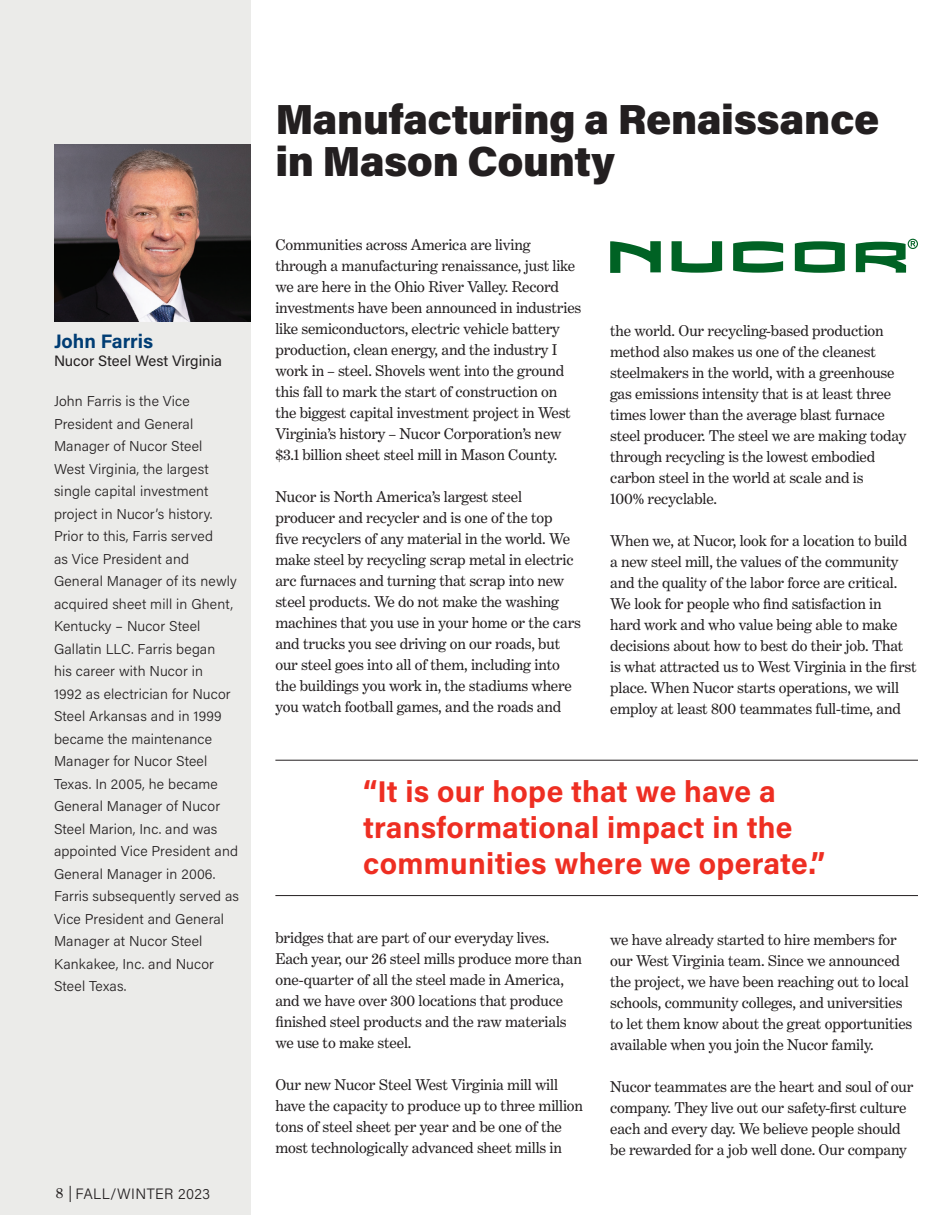
<style>
.page{position:relative;width:945px;height:1215px;background:#fff}
.page>*{position:absolute;margin:0;border:0;box-sizing:border-box;transform-origin:0 0}
.t1{font:900 42px/42px "Acumin Pro";letter-spacing:-.01em;color:#231f20}
.t2{font:700 30px/36px "Acumin Pro";letter-spacing:.01em;color:#ee2e22}
.t3{font:700 19.5px "Acumin Pro";letter-spacing:-.005em;color:#003d74}
.Para_No_Runts{font:15.75px/21px "Benton Modern";letter-spacing:-.01em;color:#231f20}
.t4{font:15px "Acumin Pro";color:#231f20}
.t5{font:300 15px "Acumin Pro";letter-spacing:.025em;color:#231f20}
.Bios{font:300 14.25px/22.5px "Acumin Pro";letter-spacing:.01em;color:#231f20}
.s1{font-family:"Benton Modern";font-weight:400}
</style>
<div class="page">
<div style="left:0;top:0;width:251px;height:1215px;background:#ebebe9"></div>
<svg style="left:70px;top:1186px;width:1px;height:16px"></svg>
<img style="left:54px;top:144px;width:197px;height:177px">
<hr style="left:275px;top:760px;width:643px;height:1px;background:#231f20">
<hr style="left:275px;top:895px;width:643px;height:1px;background:#231f20">
<svg style="left:672px;top:241px;width:50px;height:32px"></svg>
<svg style="left:733px;top:241px;width:50px;height:32px"></svg>
<svg style="left:795px;top:241px;width:50px;height:32px"></svg>
<svg style="left:610px;top:241px;width:51px;height:32px"></svg>
<svg style="left:856px;top:239px;width:62px;height:34px"></svg>
<p class="t3" style="left:54px;top:327px;width:101px">John Farris</p>
<p class="t4" style="left:54px;top:350px;width:170px">Nucor Steel West Virginia</p>
<p class="Bios" style="left:54px;top:389px;width:187px">John Farris is the Vice<br>President and General<br>Manager of Nucor Steel<br>West Virginia, the largest single capital investment project in Nucor’s history.<br>Prior to this, Farris served<br>as Vice President and<br>General Manager of its newly acquired sheet mill in Ghent,<br>Kentucky – Nucor Steel<br>Gallatin LLC. Farris began<br>his career with Nucor in<br>1992 as electrician for Nucor<br>Steel Arkansas and in 1999 became the maintenance<br>Manager for Nucor Steel<br>Texas. In 2005, he became<br>General Manager of Nucor<br>Steel Marion, Inc. and was appointed Vice President and<br>General Manager in 2006.<br>Farris subsequently served as<br>Vice President and General<br>Manager at Nucor Steel<br>Kankakee, Inc. and Nucor<br>Steel Texas.</p>
<p class="t5" style="left:56px;top:1183px;width:156px"><span class="s1">8</span> FALL/WINTER 2023</p>
<p class="t1" style="left:275px;top:96px;width:605px">Manufacturing a Renaissance in Mason County</p>
<p class="Para_No_Runts" style="left:275px;top:235px;width:307px">Communities across America are living through a manufacturing renaissance, just like we are here in the Ohio River Valley. Record investments have been announced in industries like semiconductors, electric vehicle battery production, clean energy, and the industry I work in – steel. Shovels went into the ground this fall to mark the start of construction on the biggest capital investment project in West Virginia’s history – Nucor Corporation’s new $3.1 billion sheet steel mill in Mason County.</p>
<p class="Para_No_Runts" style="left:275px;top:487px;width:307px">Nucor is North America’s largest steel producer and recycler and is one of the top<br>five recyclers of any material in the world. We make steel by recycling scrap metal in electric arc furnaces and turning that scrap into new steel products. We do not make the washing machines that you use in your home or the cars and trucks you see driving on our roads, but our steel goes into all of them, including into the buildings you work in, the stadiums where you watch football games, and the roads and</p>
<p class="Para_No_Runts" style="left:610px;top:320px;width:298px">the world. Our recycling-based production method also makes us one of the cleanest steelmakers in the world, with a greenhouse gas emissions intensity that is at least three times lower than the average blast furnace steel producer. The steel we are making today through recycling is the lowest embodied carbon steel in the world at scale and is<br>100% recyclable.</p>
<p class="Para_No_Runts" style="left:610px;top:530px;width:308px">When we, at Nucor, look for a location to build a new steel mill, the values of the community and the quality of the labor force are critical.<br>We look for people who find satisfaction in<br>hard work and who value being able to make decisions about how to best do their job. That is what attracted us to West Virginia in the first place. When Nucor starts operations, we will employ at least 800 teammates full-time, and</p>
<p class="t2" style="left:363px;top:772px;width:464px">“It is our hope that we have a transformational impact in the communities where we operate.”</p>
<p class="Para_No_Runts" style="left:275px;top:928px;width:308px">bridges that are part of our everyday lives.<br>Each year, our 26 steel mills produce more than one-quarter of all the steel made in America, and we have over 300 locations that produce finished steel products and the raw materials we use to make steel.</p>
<p class="Para_No_Runts" style="left:275px;top:1075px;width:309px">Our new Nucor Steel West Virginia mill will have the capacity to produce up to three million tons of steel sheet per year and be one of the most technologically advanced sheet mills in</p>
<p class="Para_No_Runts" style="left:610px;top:929px;width:304px">we have already started to hire members for our West Virginia team. Since we announced the project, we have been reaching out to local schools, community colleges, and universities to let them know about the great opportunities available when you join the Nucor family.</p>
<p class="Para_No_Runts" style="left:610px;top:1076px;width:305px">Nucor teammates are the heart and soul of our company. They live out our safety-first culture each and every day. We believe people should be rewarded for a job well done. Our company</p>
</div>
